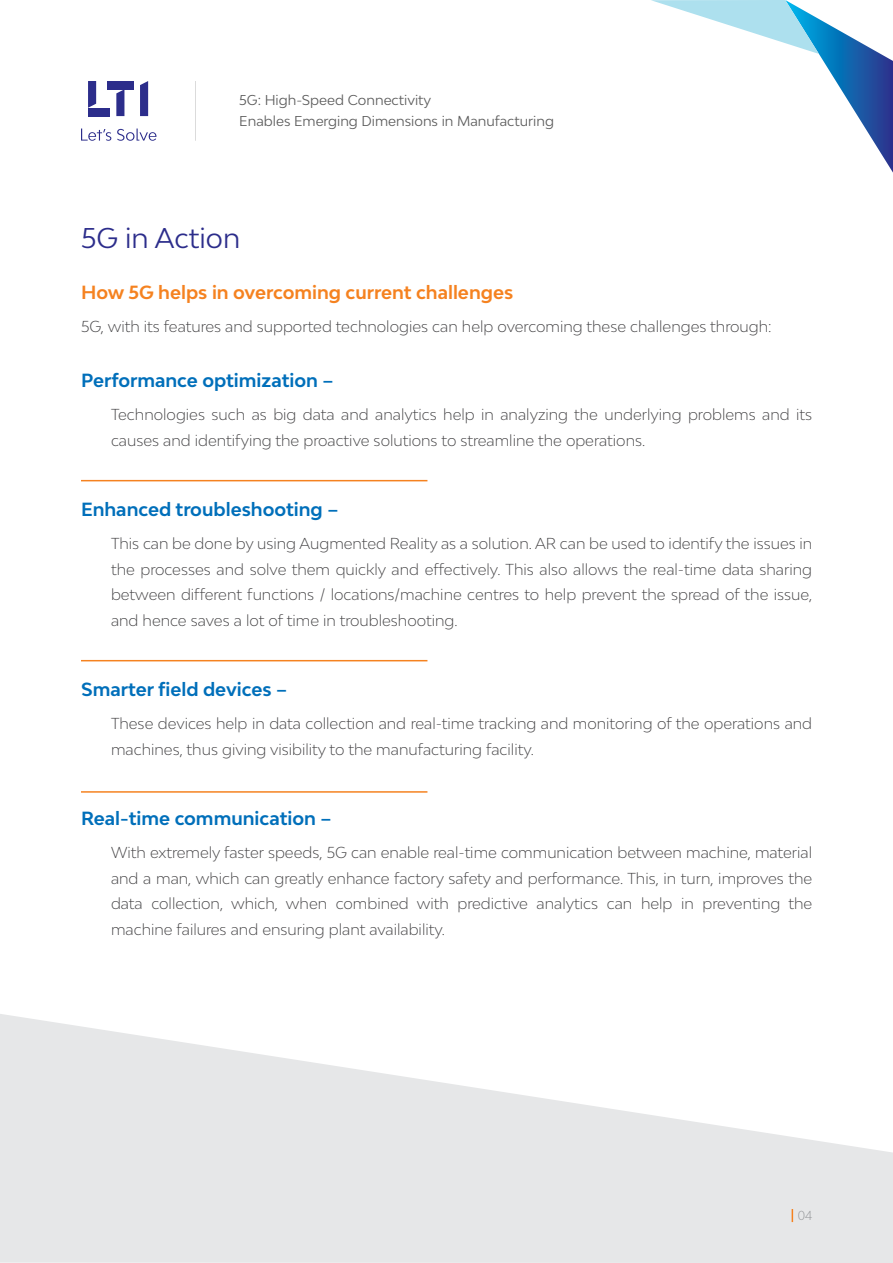
<style>
.page{position:relative;width:893px;height:1263px;background:#fff}
.page>*{position:absolute;margin:0;border:0;box-sizing:border-box;transform-origin:0 0}
.t1{font:27px "Bw Modelica";color:#2c2d8b}
.t2{font:700 18px "Bw Modelica";color:#006fba}
.t3{font:700 18px "Bw Modelica";color:#f58220}
.t4{font:300 15px/25.5px "Bw Modelica";color:#414042}
.t5{font:13.5px/21px "Bw Modelica";color:#5c5c5c}
.t6{font:300 12.3px "Bw Modelica";color:#939598}
</style>
<div class="page">
<svg style="left:651px;top:0;width:242px;height:173px"></svg>
<svg style="left:0;top:1014px;width:893px;height:249px;fill:#e6e7e8"></svg>
<hr style="left:81px;top:480px;width:346px;height:1px;background:#f58220">
<hr style="left:81px;top:660px;width:346px;height:1px;background:#f58220">
<hr style="left:81px;top:791px;width:346px;height:2px;background:#f58220">
<hr style="left:195px;top:81px;width:1px;height:60px;background:#000">
<svg style="left:88px;top:81px;width:8px;height:27px"></svg>
<div style="left:88px;top:108px;width:21px;height:8px;background:#2c2d8b"></div>
<div style="left:107px;top:81px;width:26px;height:8px;background:#2c2d8b"></div>
<svg style="left:116px;top:89px;width:8px;height:27px"></svg>
<svg style="left:140px;top:81px;width:8px;height:35px"></svg>
<svg style="left:81px;top:129px;width:75px;height:12px"></svg>
<svg style="left:792px;top:1209px;width:1px;height:13px"></svg>
<p class="t5" style="left:239px;top:89px;width:316px">5G: High-Speed Connectivity<br>Enables Emerging Dimensions in Manufacturing</p>
<h1 class="t1" style="left:81px;top:220px;width:161px">5G in Action</h1>
<p class="t3" style="left:81px;top:280px;width:434px">How 5G helps in overcoming current challenges</p>
<p class="t4" style="left:81px;top:313px;width:692px">5G, with its features and supported technologies can help overcoming these challenges through:</p>
<p class="t2" style="left:81px;top:369px;width:254px">Performance optimization –</p>
<p class="t4" style="left:111px;top:402px;width:703px">Technologies such as big data and analytics help in analyzing the underlying problems and its causes and identifying the proactive solutions to streamline the operations.</p>
<p class="t2" style="left:81px;top:498px;width:259px">Enhanced troubleshooting –</p>
<p class="t4" style="left:111px;top:531px;width:703px;text-align:justify">This can be done by using Augmented Reality as a solution. AR can be used to identify the issues in the processes and solve them quickly and effectively. This also allows the real-time data sharing between different functions / locations/machine centres to help prevent the spread of the issue, and hence saves a lot of time in troubleshooting.</p>
<p class="t2" style="left:81px;top:678px;width:208px">Smarter field devices –</p>
<p class="t4" style="left:111px;top:711px;width:703px">These devices help in data collection and real-time tracking and monitoring of the operations and machines, thus giving visibility to the manufacturing facility.</p>
<p class="t2" style="left:81px;top:807px;width:252px">Real-time communication –</p>
<p class="t4" style="left:111px;top:840px;width:703px;text-align:justify">With extremely faster speeds, 5G can enable real-time communication between machine, material and a man, which can greatly enhance factory safety and performance. This, in turn, improves the data collection, which, when combined with predictive analytics can help in preventing the machine failures and ensuring plant availability.</p>
<p class="t6" style="left:798px;top:1207px;width:16px">04</p>
</div>
